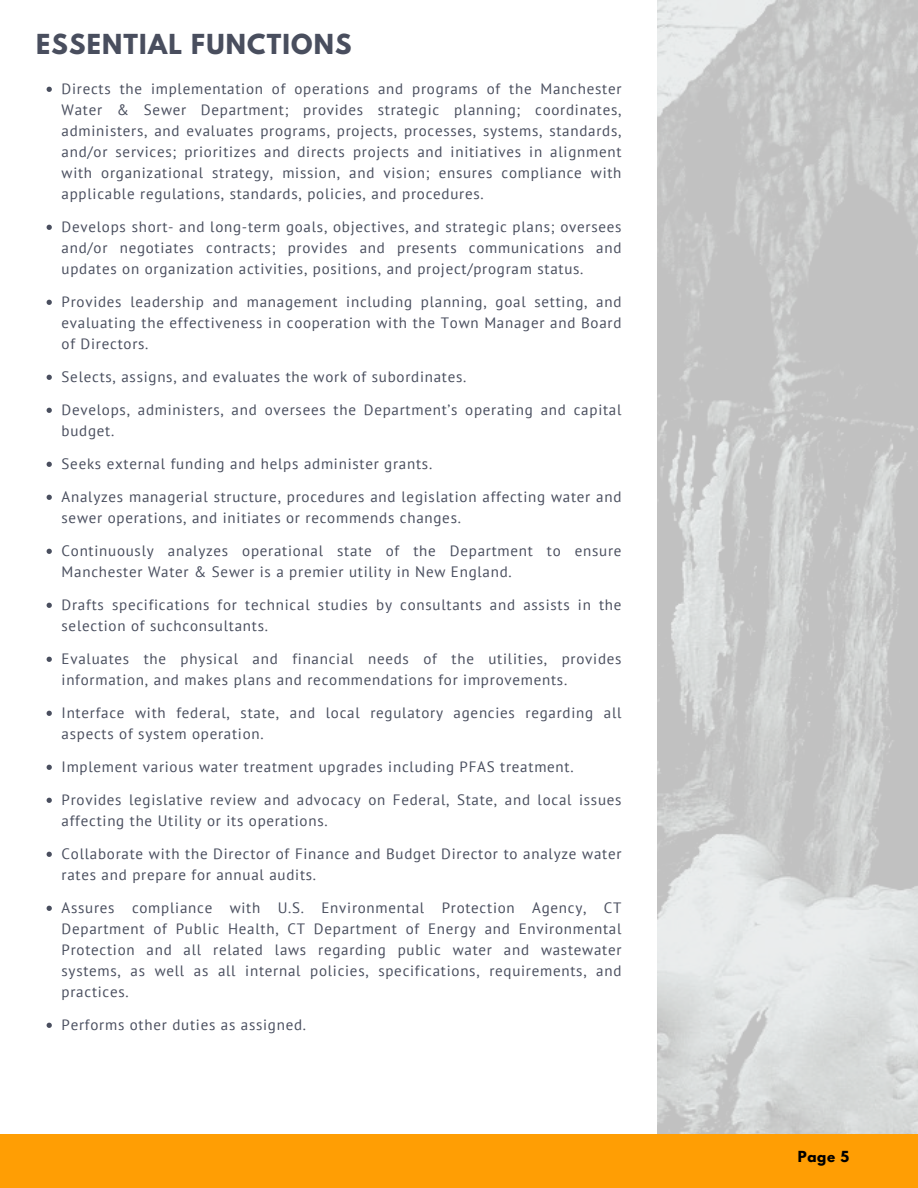
<style>
.page{position:relative;width:918px;height:1188px;background:#fff}
.page>*{position:absolute;margin:0;border:0;box-sizing:border-box;transform-origin:0 0}
.t1{font:700 24.45px "League Spartan";letter-spacing:.05em;color:#494e5e}
.t2{font:15px/21px "PT Sans";letter-spacing:.05em;color:#494e5e}
.t3{font:700 13.5px "League Spartan";color:#000}
</style>
<div class="page">
<img style="left:657px;top:0;width:261px;height:1134px">
<div style="left:0;top:1134px;width:918px;height:54px;background:#ff9e04"></div>
<svg style="left:47px;top:87px;width:5px;height:5px"></svg>
<svg style="left:47px;top:225px;width:5px;height:5px"></svg>
<svg style="left:47px;top:300px;width:5px;height:5px"></svg>
<svg style="left:47px;top:375px;width:5px;height:5px"></svg>
<svg style="left:47px;top:408px;width:5px;height:5px"></svg>
<svg style="left:47px;top:462px;width:5px;height:5px"></svg>
<svg style="left:47px;top:495px;width:5px;height:5px"></svg>
<svg style="left:47px;top:549px;width:5px;height:5px"></svg>
<svg style="left:47px;top:603px;width:5px;height:5px"></svg>
<svg style="left:47px;top:657px;width:5px;height:5px"></svg>
<svg style="left:47px;top:711px;width:5px;height:5px"></svg>
<svg style="left:47px;top:765px;width:5px;height:5px"></svg>
<svg style="left:47px;top:798px;width:5px;height:5px"></svg>
<svg style="left:47px;top:852px;width:5px;height:5px"></svg>
<svg style="left:47px;top:906px;width:5px;height:5px"></svg>
<svg style="left:47px;top:1023px;width:5px;height:5px"></svg>
<p class="t1" style="left:36px;top:32px;width:317px">ESSENTIAL FUNCTIONS</p>
<p class="t2" style="left:62px;top:78px;width:561px;text-align:justify">Directs the implementation of operations and programs of the Manchester Water &amp; Sewer Department; provides strategic planning; coordinates, administers, and evaluates programs, projects, processes, systems, standards, and/or services; prioritizes and directs projects and initiatives in alignment with organizational strategy, mission, and vision; ensures compliance with applicable regulations, standards, policies, and procedures.</p>
<p class="t2" style="left:62px;top:216px;width:561px;text-align:justify">Develops short- and long-term goals, objectives, and strategic plans; oversees and/or negotiates contracts; provides and presents communications and updates on organization activities, positions, and project/program status.</p>
<p class="t2" style="left:62px;top:291px;width:561px;text-align:justify">Provides leadership and management including planning, goal setting, and evaluating the effectiveness in cooperation with the Town Manager and Board of Directors.</p>
<p class="t2" style="left:62px;top:366px;width:406px">Selects, assigns, and evaluates the work of subordinates.</p>
<p class="t2" style="left:62px;top:399px;width:561px">Develops, administers, and oversees the Department’s operating and capital budget.</p>
<p class="t2" style="left:62px;top:453px;width:372px">Seeks external funding and helps administer grants.</p>
<p class="t2" style="left:62px;top:486px;width:561px">Analyzes managerial structure, procedures and legislation affecting water and sewer operations, and initiates or recommends changes.</p>
<p class="t2" style="left:62px;top:540px;width:561px">Continuously analyzes operational state of the Department to ensure<br>Manchester Water &amp; Sewer is a premier utility in New England.</p>
<p class="t2" style="left:62px;top:594px;width:561px">Drafts specifications for technical studies by consultants and assists in the selection of suchconsultants.</p>
<p class="t2" style="left:62px;top:648px;width:561px">Evaluates the physical and financial needs of the utilities, provides information, and makes plans and recommendations for improvements.</p>
<p class="t2" style="left:62px;top:702px;width:561px">Interface with federal, state, and local regulatory agencies regarding all aspects of system operation.</p>
<p class="t2" style="left:62px;top:756px;width:514px">Implement various water treatment upgrades including PFAS treatment.</p>
<p class="t2" style="left:62px;top:789px;width:561px">Provides legislative review and advocacy on Federal, State, and local issues affecting the Utility or its operations.</p>
<p class="t2" style="left:62px;top:843px;width:561px">Collaborate with the Director of Finance and Budget Director to analyze water rates and prepare for annual audits.</p>
<p class="t2" style="left:62px;top:897px;width:561px;text-align:justify">Assures compliance with U.S. Environmental Protection Agency, CT Department of Public Health, CT Department of Energy and Environmental Protection and all related laws regarding public water and wastewater systems, as well as all internal policies, specifications, requirements, and practices.</p>
<p class="t2" style="left:62px;top:1014px;width:246px">Performs other duties as assigned.</p>
<h1 class="t3" style="left:798px;top:1150px;width:53px">Page 5</h1>
</div>
